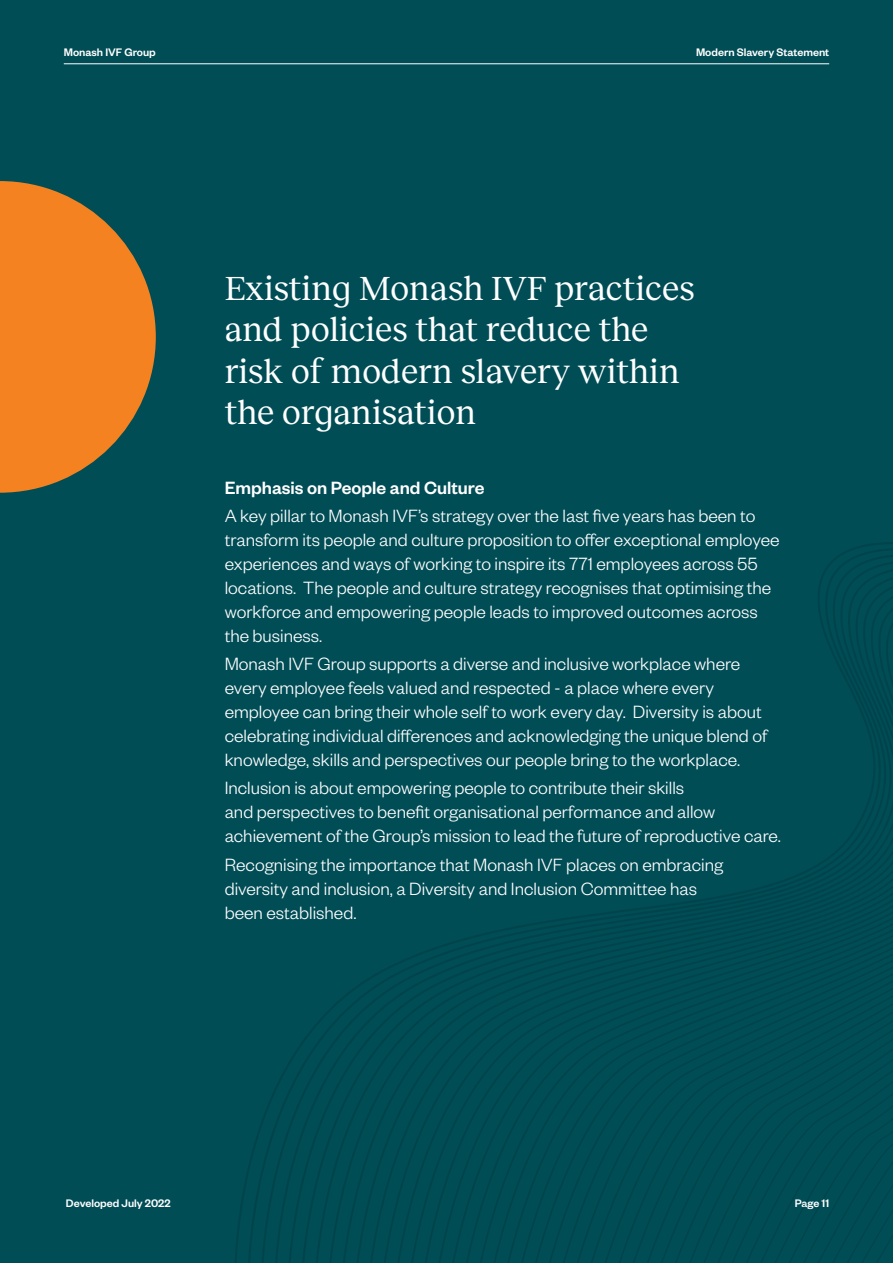
<style>
.page{position:relative;width:893px;height:1263px;background:#004d56}
.page>*{position:absolute;margin:0;border:0;box-sizing:border-box;transform-origin:0 0}
.t1{font:34.5px/41.4px "Reckless";letter-spacing:-.005em;color:#fff}
.t2{font:300 19.5px/24px "Founders Grotesk";color:#fff}
.t3{font:500 19.5px "Founders Grotesk";color:#fff}
.t4{font:500 12px "Founders Grotesk";color:#fff}
</style>
<div class="page">
<hr style="left:64px;top:63px;width:765px;height:1px;background:#fff">
<svg style="left:0;top:181px;width:156px;height:312px;fill:#f58220"></svg>
<p class="t4" style="left:64px;top:45px;width:94px">Monash IVF Group</p>
<p class="t4" style="left:696px;top:45px;width:135px">Modern Slavery Statement</p>
<h1 class="t1" style="left:225px;top:266px;width:471px">Existing Monash IVF practices and policies that reduce the risk of modern slavery within the organisation</h1>
<p class="t3" style="left:225px;top:475px;width:261px">Emphasis on People and Culture</p>
<p class="t2" style="left:225px;top:503px;width:556px">A key pillar to Monash IVF’s strategy over the last five years has been to transform its people and culture proposition to offer exceptional employee experiences and ways of working to inspire its 771 employees across 55 locations. The people and culture strategy recognises that optimising the workforce and empowering people leads to improved outcomes across the business.</p>
<p class="t2" style="left:225px;top:651px;width:544px">Monash IVF Group supports a diverse and inclusive workplace where every employee feels valued and respected - a place where every employee can bring their whole self to work every day. Diversity is about celebrating individual differences and acknowledging the unique blend of knowledge, skills and perspectives our people bring to the workplace.</p>
<p class="t2" style="left:225px;top:775px;width:558px">Inclusion is about empowering people to contribute their skills<br>and perspectives to benefit organisational performance and allow achievement of the Group’s mission to lead the future of reproductive care.</p>
<p class="t2" style="left:225px;top:851px;width:500px">Recognising the importance that Monash IVF places on embracing diversity and inclusion, a Diversity and Inclusion Committee has been established.</p>
<p class="t4" style="left:66px;top:1195px;width:106px">Developed July 2022</p>
<p class="t4" style="left:795px;top:1195px;width:36px">Page 11</p>
</div>
